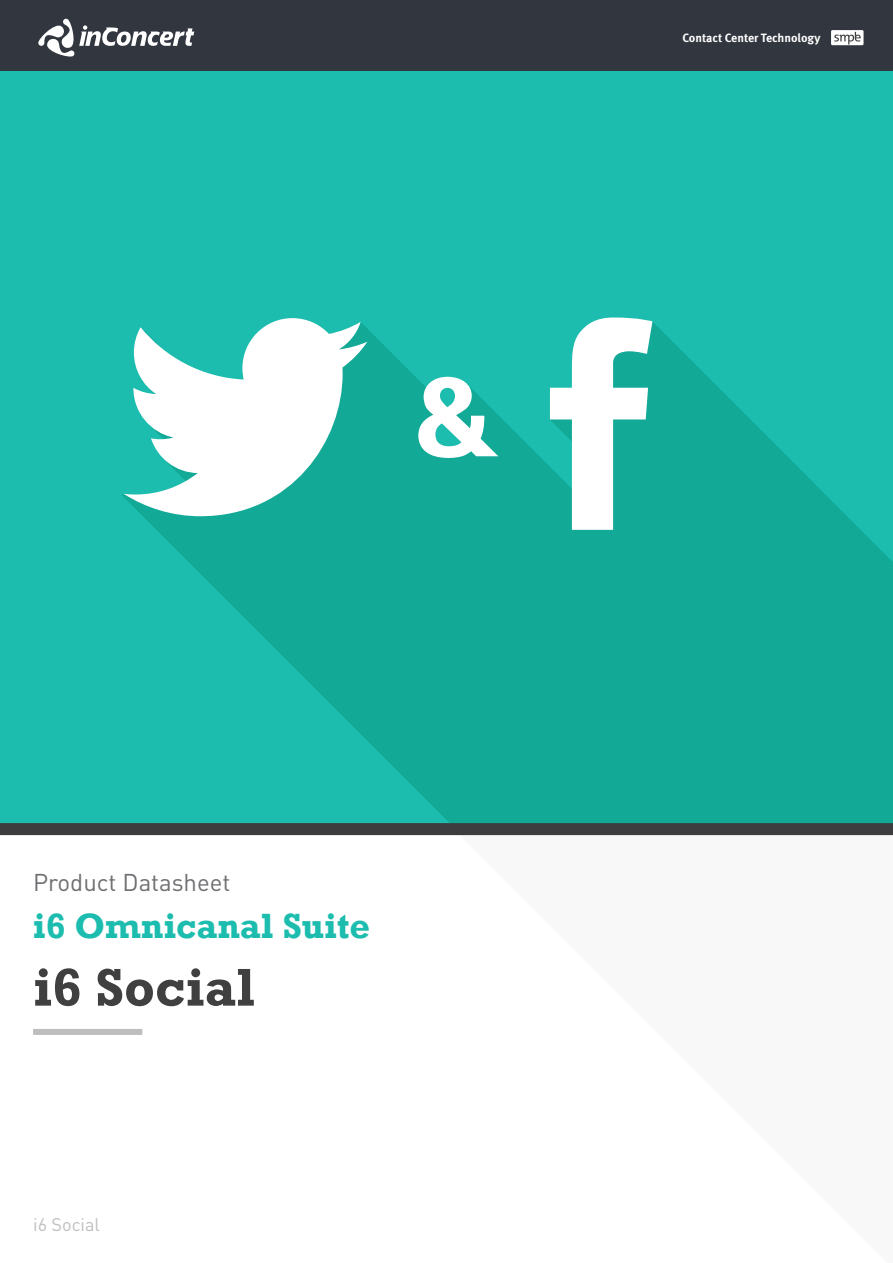
<style>
.page{position:relative;width:893px;height:1263px;background:#fff}
.page>*{position:absolute;margin:0;border:0;box-sizing:border-box;transform-origin:0 0}
.t1{font:700 54px "Rockwell";color:#404041}
.t2{font:700 36px "Rockwell";color:#1cbdae}
.t3{font:24px "DIN Pro";color:#6d6e71}
.t4{font:18px "DIN Pro";color:#bcbec0}
.t5{font:700 12px "Meta Pro";color:#fff}
</style>
<div class="page">
<div style="left:0;top:49px;width:893px;height:781px;background:#1cbdae"></div>
<div style="left:33px;top:1029px;width:109px;height:6px;background:#bcbec0"></div>
<div style="left:0;top:0;width:893px;height:70px;background:#32363f"></div>
<svg style="left:38px;top:18px;width:156px;height:39px"></svg>
<div style="left:831px;top:30px;width:32px;height:15px;background:#fff"></div>
<svg style="left:834px;top:32px;width:27px;height:13px"></svg>
<svg style="left:122px;top:321px;width:771px;height:502px;fill:#12a997"></svg>
<svg style="left:418px;top:377px;width:80px;height:81px"></svg>
<svg style="left:124px;top:318px;width:243px;height:198px;fill:#fff"></svg>
<svg style="left:550px;top:317px;width:102px;height:213px"></svg>
<div style="left:0;top:823px;width:893px;height:12px;background:#3d3d3f"></div>
<p class="t5" style="left:682px;top:30px;width:139px">Contact Center Technology</p>
<h3 class="t3" style="left:33px;top:866px;width:199px">Product Datasheet</h3>
<h2 class="t2" style="left:33px;top:904px;width:339px">i6 Omnicanal Suite</h2>
<h1 class="t1" style="left:33px;top:955px;width:224px">i6 Social</h1>
<h3 class="t4" style="left:33px;top:1212px;width:68px">i6 Social</h3>
</div>
